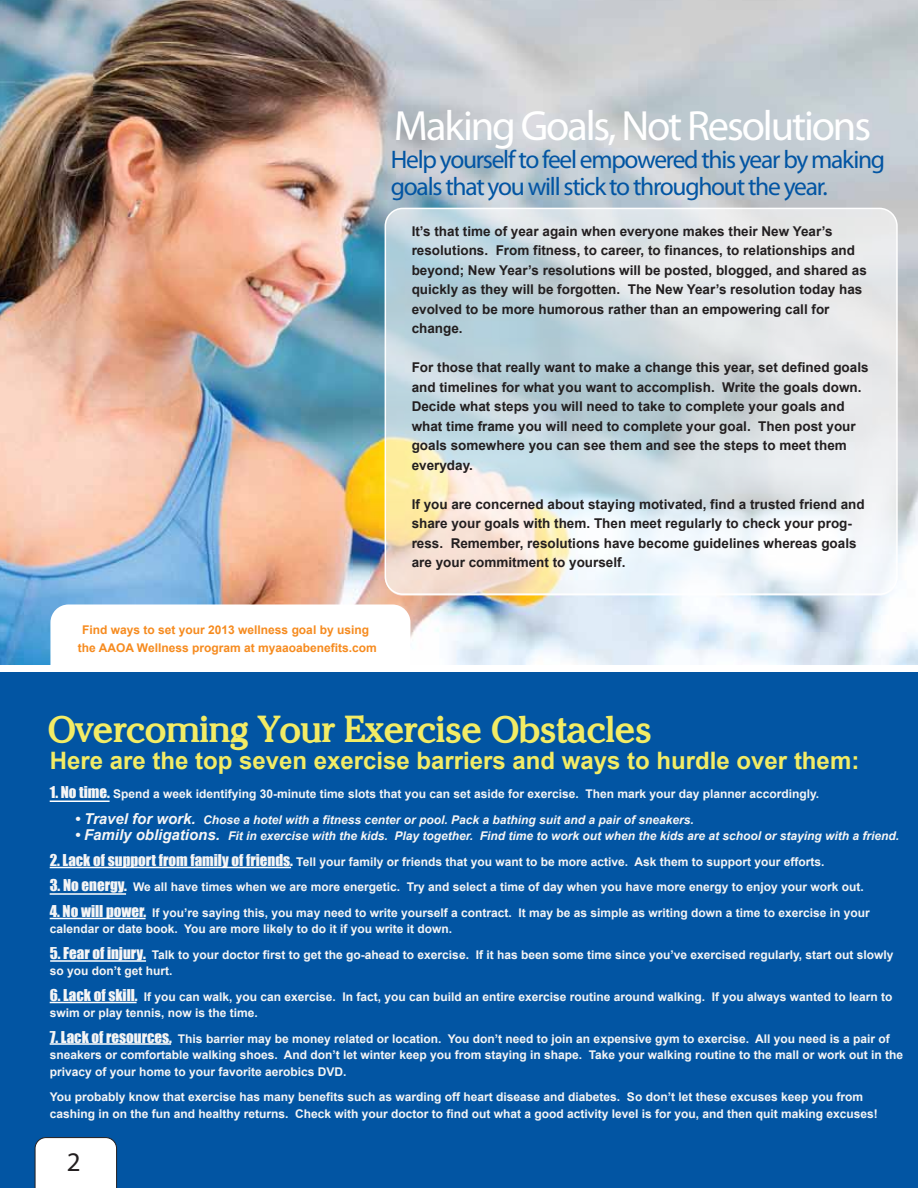
<style>
.page{position:relative;width:918px;height:1188px;background:#fff}
.page>*{position:absolute;margin:0;border:0;box-sizing:border-box;transform-origin:0 0}
.t1{font:42.45px "Myriad Pro";letter-spacing:-.05em;color:#fff}
.t2{font:700 37.5px "Chelsey";color:#f3ec65}
.t3{font:27px "Myriad";color:#231f20}
.t4{font:25.5px/27px "Myriad Pro";letter-spacing:-.05em;color:#0255a3}
.t5{font:700 24px "Arial";color:#f3ec65}
.t6{font:700 13.5px/19.5px "Arial";color:#231f20}
.t7{font:700 12px/16.5px "Arial";color:#f5f5f5}
.t8{font:italic 700 12px "Arial";color:#f5f5f5}
.t9{font:700 12px/18px "Arial";color:#f68b1f;text-align:center}
.s1{font-family:"Impact";font-weight:400;font-size:15px}
.s2{font-size:15px}
</style>
<div class="page">
<img style="left:0;top:0;width:918px;height:665px">
<div style="left:0;top:669px;width:918px;height:519px;background:#0255a3"></div>
<div style="left:0;top:665px;width:918px;height:7px;background:#fff"></div>
<svg style="left:50px;top:604px;width:360px;height:61px"></svg>
<svg style="left:385px;top:208px;width:512px;height:388px"></svg>
<div style="left:385px;top:208px;width:513px;height:387px;border:2px solid #fff;border-radius:18px"></div>
<svg style="left:35px;top:1137px;width:82px;height:51px"></svg>
<hr style="left:50px;top:867px;width:241px;height:1px;background:#fff">
<hr style="left:50px;top:800px;width:60px;height:2px;background:#fff">
<hr style="left:50px;top:893px;width:76px;height:2px;background:#fff">
<hr style="left:50px;top:918px;width:96px;height:1px;background:#fff">
<hr style="left:50px;top:960px;width:96px;height:2px;background:#fff">
<hr style="left:50px;top:1002px;width:87px;height:1px;background:#fff">
<hr style="left:50px;top:1043px;width:121px;height:2px;background:#fff">
<h1 class="t1" style="left:394px;top:100px;width:479px">Making Goals, Not Resolutions</h1>
<h3 class="t4" style="left:391px;top:145px;width:496px">Help yourself to feel empowered this year by making goals that you will stick to throughout the year.</h3>
<p class="t9" style="left:78px;top:621px;width:300px">Find ways to set your 2013 wellness goal by using the AAOA Wellness program at myaaoabenefits.com</p>
<p class="t6" style="left:412px;top:222px;width:457px">It’s that time of year again when everyone makes their New Year’s resolutions. From fitness, to career, to finances, to relationships and beyond; New Year’s resolutions will be posted, blogged, and shared as quickly as they will be forgotten. The New Year’s resolution today has evolved to be more humorous rather than an empowering call for change.</p>
<p class="t6" style="left:412px;top:358px;width:458px">For those that really want to make a change this year, set defined goals and timelines for what you want to accomplish. Write the goals down.<br>Decide what steps you will need to take to complete your goals and what time frame you will need to complete your goal. Then post your goals somewhere you can see them and see the steps to meet them everyday.</p>
<p class="t6" style="left:412px;top:495px;width:455px">If you are concerned about staying motivated, find a trusted friend and share your goals with them. Then meet regularly to check your prog&shy;ress. Remember, resolutions have become guidelines whereas goals are your commitment to yourself.</p>
<h2 class="t2" style="left:48px;top:698px;width:605px">Overcoming Your Exercise Obstacles</h2>
<h3 class="t5" style="left:50px;top:745px;width:811px">Here are the top seven exercise barriers and ways to hurdle over them:</h3>
<p class="t7" style="left:50px;top:786px;width:771px"><span class="s1">1. No time.</span> Spend a week identifying 30-minute time slots that you can set aside for exercise. Then mark your day planner accordingly.</p>
<p class="t8" style="left:75px;top:811px;width:621px"><span class="s2">• Travel for work.</span> Chose a hotel with a fitness center or pool. Pack a bathing suit and a pair of sneakers.</p>
<p class="t8" style="left:75px;top:828px;width:826px"><span class="s2">• Family obligations.</span> Fit in exercise with the kids. Play together. Find time to work out when the kids are at school or staying with a friend.</p>
<p class="t7" style="left:50px;top:854px;width:776px"><span class="s1">2. Lack of support from family of friends.</span> Tell your family or friends that you want to be more active. Ask them to support your efforts.</p>
<p class="t7" style="left:50px;top:879px;width:816px"><span class="s1">3. No energy.</span> We all have times when we are more energetic. Try and select a time of day when you have more energy to enjoy your work out.</p>
<p class="t7" style="left:50px;top:905px;width:822px"><span class="s1">4. No will power.</span> If you’re saying this, you may need to write yourself a contract. It may be as simple as writing down a time to exercise in your calendar or date book. You are more likely to do it if you write it down.</p>
<p class="t7" style="left:50px;top:947px;width:845px"><span class="s1">5. Fear of injury.</span> Talk to your doctor first to get the go-ahead to exercise. If it has been some time since you’ve exercised regularly, start out slowly so you don’t get hurt.</p>
<p class="t7" style="left:50px;top:989px;width:844px"><span class="s1">6. Lack of skill.</span> If you can walk, you can exercise. In fact, you can build an entire exercise routine around walking. If you always wanted to learn to swim or play tennis, now is the time.</p>
<p class="t7" style="left:50px;top:1031px;width:855px"><span class="s1">7. Lack of resources.</span> This barrier may be money related or location. You don’t need to join an expensive gym to exercise. All you need is a pair of sneakers or comfortable walking shoes. And don’t let winter keep you from staying in shape. Take your walking routine to the mall or work out in the privacy of your home to your favorite aerobics DVD.</p>
<p class="t7" style="left:50px;top:1089px;width:830px">You probably know that exercise has many benefits such as warding off heart disease and diabetes. So don’t let these excuses keep you from cashing in on the fun and healthy returns. Check with your doctor to find out what a good activity level is for you, and then quit making excuses!</p>
<h3 class="t3" style="left:67px;top:1148px;width:15px">2</h3>
</div>
